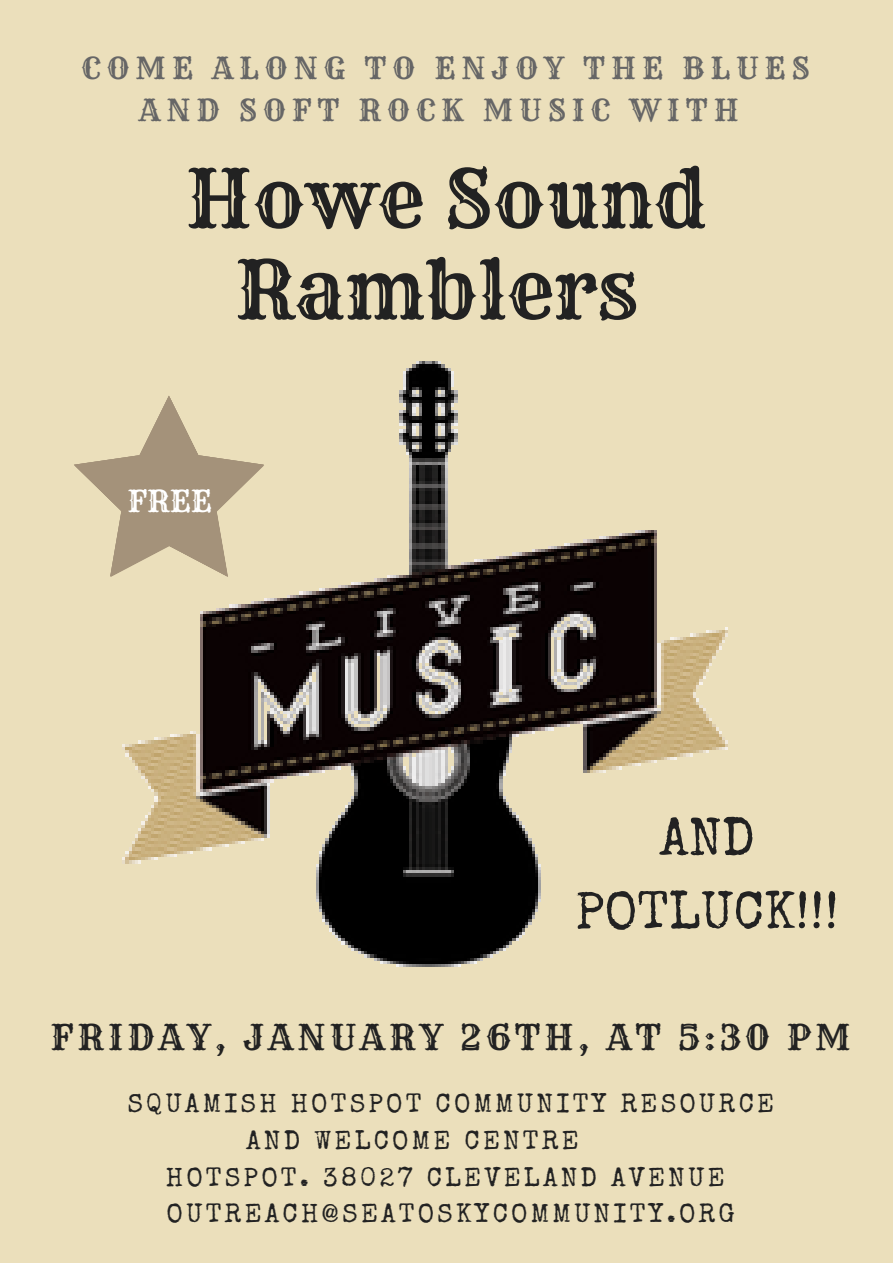
<style>
.page{position:relative;width:893px;height:1263px;background:#ebdfbb}
.page>*{position:absolute;margin:0;border:0;box-sizing:border-box;transform-origin:0 0}
.t1{font:79.5px/91.2px "Rye";color:#222;text-align:center}
.t2{font:52.95px/73.7px "Special Elite";color:#222;text-align:center}
.t3{font:34.8px "Rye";letter-spacing:.12em;color:#222}
.t4{font:29.78px/41.6px "Rye";letter-spacing:.2em;color:#666;text-align:center}
.t5{font:29.78px "Rye";color:#fff}
.t6{font:26.47px "Special Elite";letter-spacing:.12em;color:#222}
</style>
<div class="page">
<svg style="left:74px;top:460px;width:32px;height:36px"></svg>
<img style="left:106px;top:361px;width:622px;height:606px">
<p class="t4" style="left:82px;top:48px;width:730px">COME ALONG TO ENJOY THE BLUES<br>AND SOFT ROCK MUSIC WITH</p>
<h1 class="t1" style="left:186px;top:153px;width:522px">Howe Sound<br>Ramblers</h1>
<p class="t5" style="left:128px;top:483px;width:86px">FREE</p>
<h2 class="t2" style="left:575px;top:807px;width:265px">AND<br>POTLUCK!!!</h2>
<h3 class="t3" style="left:50px;top:1016px;width:802px">FRIDAY, JANUARY 26TH, AT 5:30 PM</h3>
<p class="t6" style="left:127px;top:1094px;width:648px">SQUAMISH HOTSPOT COMMUNITY RESOURCE</p>
<p class="t6" style="left:246px;top:1130px;width:334px">AND WELCOME CENTRE</p>
<p class="t6" style="left:166px;top:1167px;width:560px">HOTSPOT. 38027 CLEVELAND AVENUE</p>
<p class="t6" style="left:167px;top:1203px;width:570px">OUTREACH@SEATOSKYCOMMUNITY.ORG</p>
</div>
